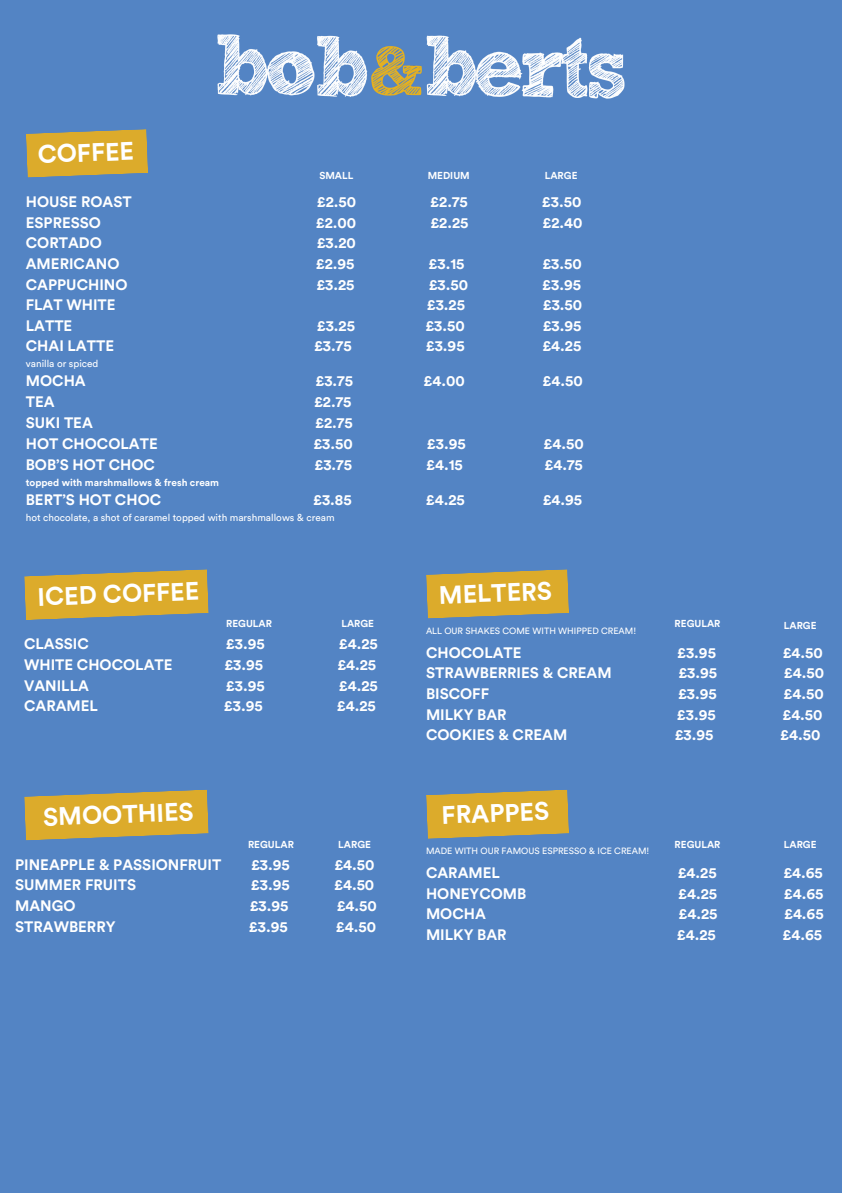
<style>
.page{position:relative;width:842px;height:1193px;background:#fff}
.page>*{position:absolute;margin:0;border:0;box-sizing:border-box;transform-origin:0 0}
.t1{font:700 25px "Circular Std";color:#fff}
.t2{font:700 15px "Circular Std";color:#fff}
.t3{font:700 10px "Circular Std";color:#fff}
.t4{font:10px "Circular Std";color:#fff}
.t5{font:9px "Circular Std";color:#fff}
</style>
<div class="page">
<div style="left:0;top:0;width:842px;height:1192px;background:#5384c4"></div>
<img style="left:217px;top:34px;width:408px;height:65px">
<svg style="left:26px;top:129px;width:122px;height:49px;background:#caa63e"></svg>
<svg style="left:24px;top:569px;width:185px;height:51px;background:#c6a443"></svg>
<svg style="left:426px;top:569px;width:143px;height:49px;background:#caa63e"></svg>
<svg style="left:24px;top:789px;width:185px;height:51px;background:#c6a443"></svg>
<svg style="left:426px;top:789px;width:143px;height:49px;background:#caa63e"></svg>
<p class="t1" style="left:37px;top:143px;width:98px;rotate:-2deg">COFFEE</p>
<p class="t3" style="left:319px;top:171px;width:35px">SMALL</p>
<p class="t3" style="left:428px;top:171px;width:44px">MEDIUM</p>
<p class="t3" style="left:545px;top:171px;width:34px">LARGE</p>
<p class="t2" style="left:26px;top:195px;width:107px">HOUSE ROAST</p>
<p class="t2" style="left:317px;top:195px;width:41px">£2.50</p>
<p class="t2" style="left:430px;top:195px;width:39px">£2.75</p>
<p class="t2" style="left:542px;top:195px;width:41px">£3.50</p>
<p class="t2" style="left:26px;top:215px;width:77px">ESPRESSO</p>
<p class="t2" style="left:316px;top:215px;width:42px">£2.00</p>
<p class="t2" style="left:430px;top:215px;width:40px">£2.25</p>
<p class="t2" style="left:543px;top:215px;width:41px">£2.40</p>
<p class="t2" style="left:26px;top:236px;width:77px">CORTADO</p>
<p class="t2" style="left:317px;top:236px;width:41px">£3.20</p>
<p class="t2" style="left:26px;top:257px;width:95px">AMERICANO</p>
<p class="t2" style="left:316px;top:257px;width:40px">£2.95</p>
<p class="t2" style="left:429px;top:257px;width:38px">£3.15</p>
<p class="t2" style="left:542px;top:257px;width:41px">£3.50</p>
<p class="t2" style="left:26px;top:277px;width:103px">CAPPUCHINO</p>
<p class="t2" style="left:316px;top:277px;width:40px">£3.25</p>
<p class="t2" style="left:429px;top:277px;width:41px">£3.50</p>
<p class="t2" style="left:542px;top:277px;width:40px">£3.95</p>
<p class="t2" style="left:26px;top:298px;width:91px">FLAT WHITE</p>
<p class="t2" style="left:427px;top:298px;width:40px">£3.25</p>
<p class="t2" style="left:543px;top:298px;width:41px">£3.50</p>
<p class="t2" style="left:26px;top:318px;width:48px">LATTE</p>
<p class="t2" style="left:317px;top:318px;width:40px">£3.25</p>
<p class="t2" style="left:425px;top:318px;width:41px">£3.50</p>
<p class="t2" style="left:543px;top:318px;width:40px">£3.95</p>
<p class="t2" style="left:26px;top:339px;width:90px">CHAI LATTE</p>
<p class="t2" style="left:314px;top:339px;width:39px">£3.75</p>
<p class="t2" style="left:426px;top:339px;width:40px">£3.95</p>
<p class="t2" style="left:542px;top:339px;width:40px">£4.25</p>
<p class="t4" style="left:26px;top:359px;width:74px">vanilla or spiced</p>
<p class="t2" style="left:26px;top:374px;width:61px">MOCHA</p>
<p class="t2" style="left:315px;top:374px;width:39px">£3.75</p>
<p class="t2" style="left:423px;top:374px;width:43px">£4.00</p>
<p class="t2" style="left:543px;top:374px;width:42px">£4.50</p>
<p class="t2" style="left:26px;top:395px;width:30px">TEA</p>
<p class="t2" style="left:314px;top:395px;width:39px">£2.75</p>
<p class="t2" style="left:26px;top:416px;width:69px">SUKI TEA</p>
<p class="t2" style="left:315px;top:416px;width:39px">£2.75</p>
<p class="t2" style="left:26px;top:437px;width:133px">HOT CHOCOLATE</p>
<p class="t2" style="left:313px;top:437px;width:41px">£3.50</p>
<p class="t2" style="left:427px;top:437px;width:40px">£3.95</p>
<p class="t2" style="left:544px;top:437px;width:42px">£4.50</p>
<p class="t2" style="left:26px;top:458px;width:131px">BOB’S HOT CHOC</p>
<p class="t2" style="left:314px;top:458px;width:39px">£3.75</p>
<p class="t2" style="left:426px;top:458px;width:38px">£4.15</p>
<p class="t2" style="left:544px;top:458px;width:40px">£4.75</p>
<p class="t3" style="left:26px;top:478px;width:195px">topped with marshmallows &amp; fresh cream</p>
<p class="t2" style="left:26px;top:493px;width:137px">BERT’S HOT CHOC</p>
<p class="t2" style="left:313px;top:493px;width:40px">£3.85</p>
<p class="t2" style="left:426px;top:493px;width:40px">£4.25</p>
<p class="t2" style="left:543px;top:493px;width:41px">£4.95</p>
<p class="t4" style="left:26px;top:513px;width:310px">hot chocolate, a shot of caramel topped with marshmallows &amp; cream</p>
<p class="t1" style="left:37px;top:585px;width:163px;rotate:-2deg">ICED COFFEE</p>
<p class="t3" style="left:226px;top:619px;width:47px">REGULAR</p>
<p class="t3" style="left:341px;top:619px;width:34px">LARGE</p>
<p class="t2" style="left:24px;top:637px;width:66px">CLASSIC</p>
<p class="t2" style="left:226px;top:637px;width:40px">£3.95</p>
<p class="t2" style="left:339px;top:637px;width:40px">£4.25</p>
<p class="t2" style="left:24px;top:658px;width:150px">WHITE CHOCOLATE</p>
<p class="t2" style="left:224px;top:658px;width:40px">£3.95</p>
<p class="t2" style="left:337px;top:658px;width:40px">£4.25</p>
<p class="t2" style="left:24px;top:678px;width:66px">VANILLA</p>
<p class="t2" style="left:226px;top:678px;width:40px">£3.95</p>
<p class="t2" style="left:339px;top:678px;width:40px">£4.25</p>
<p class="t2" style="left:24px;top:699px;width:75px">CARAMEL</p>
<p class="t2" style="left:224px;top:699px;width:40px">£3.95</p>
<p class="t2" style="left:337px;top:699px;width:40px">£4.25</p>
<p class="t1" style="left:43px;top:805px;width:152px;rotate:-2deg">SMOOTHIES</p>
<p class="t3" style="left:248px;top:839px;width:47px">REGULAR</p>
<p class="t3" style="left:338px;top:839px;width:34px">LARGE</p>
<p class="t2" style="left:15px;top:857px;width:208px">PINEAPPLE &amp; PASSIONFRUIT</p>
<p class="t2" style="left:251px;top:857px;width:40px">£3.95</p>
<p class="t2" style="left:334px;top:857px;width:42px">£4.50</p>
<p class="t2" style="left:15px;top:878px;width:122px">SUMMER FRUITS</p>
<p class="t2" style="left:251px;top:878px;width:40px">£3.95</p>
<p class="t2" style="left:334px;top:878px;width:42px">£4.50</p>
<p class="t2" style="left:15px;top:898px;width:62px">MANGO</p>
<p class="t2" style="left:250px;top:898px;width:40px">£3.95</p>
<p class="t2" style="left:337px;top:898px;width:42px">£4.50</p>
<p class="t2" style="left:15px;top:919px;width:102px">STRAWBERRY</p>
<p class="t2" style="left:249px;top:919px;width:40px">£3.95</p>
<p class="t2" style="left:336px;top:919px;width:42px">£4.50</p>
<p class="t1" style="left:438px;top:583px;width:115px;rotate:-2deg">MELTERS</p>
<p class="t5" style="left:426px;top:626px;width:212px">ALL OUR SHAKES COME WITH WHIPPED CREAM!</p>
<p class="t3" style="left:675px;top:619px;width:47px">REGULAR</p>
<p class="t3" style="left:784px;top:620px;width:34px">LARGE</p>
<p class="t2" style="left:426px;top:645px;width:97px">CHOCOLATE</p>
<p class="t2" style="left:677px;top:645px;width:40px">£3.95</p>
<p class="t2" style="left:783px;top:645px;width:42px">£4.50</p>
<p class="t2" style="left:426px;top:666px;width:187px">STRAWBERRIES &amp; CREAM</p>
<p class="t2" style="left:678px;top:666px;width:40px">£3.95</p>
<p class="t2" style="left:784px;top:666px;width:42px">£4.50</p>
<p class="t2" style="left:426px;top:686px;width:65px">BISCOFF</p>
<p class="t2" style="left:678px;top:686px;width:40px">£3.95</p>
<p class="t2" style="left:783px;top:686px;width:42px">£4.50</p>
<p class="t2" style="left:426px;top:707px;width:82px">MILKY BAR</p>
<p class="t2" style="left:677px;top:707px;width:40px">£3.95</p>
<p class="t2" style="left:782px;top:707px;width:42px">£4.50</p>
<p class="t2" style="left:426px;top:728px;width:143px">COOKIES &amp; CREAM</p>
<p class="t2" style="left:675px;top:728px;width:40px">£3.95</p>
<p class="t2" style="left:780px;top:728px;width:42px">£4.50</p>
<p class="t1" style="left:441px;top:803px;width:109px;rotate:-2deg">FRAPPES</p>
<p class="t5" style="left:426px;top:846px;width:225px">MADE WITH OUR FAMOUS ESPRESSO &amp; ICE CREAM!</p>
<p class="t3" style="left:675px;top:839px;width:47px">REGULAR</p>
<p class="t3" style="left:784px;top:839px;width:34px">LARGE</p>
<p class="t2" style="left:426px;top:865px;width:75px">CARAMEL</p>
<p class="t2" style="left:678px;top:865px;width:40px">£4.25</p>
<p class="t2" style="left:783px;top:865px;width:41px">£4.65</p>
<p class="t2" style="left:426px;top:886px;width:102px">HONEYCOMB</p>
<p class="t2" style="left:678px;top:886px;width:40px">£4.25</p>
<p class="t2" style="left:784px;top:886px;width:41px">£4.65</p>
<p class="t2" style="left:426px;top:907px;width:61px">MOCHA</p>
<p class="t2" style="left:678px;top:907px;width:40px">£4.25</p>
<p class="t2" style="left:784px;top:907px;width:41px">£4.65</p>
<p class="t2" style="left:426px;top:927px;width:82px">MILKY BAR</p>
<p class="t2" style="left:677px;top:927px;width:40px">£4.25</p>
<p class="t2" style="left:782px;top:927px;width:41px">£4.65</p>
</div>
